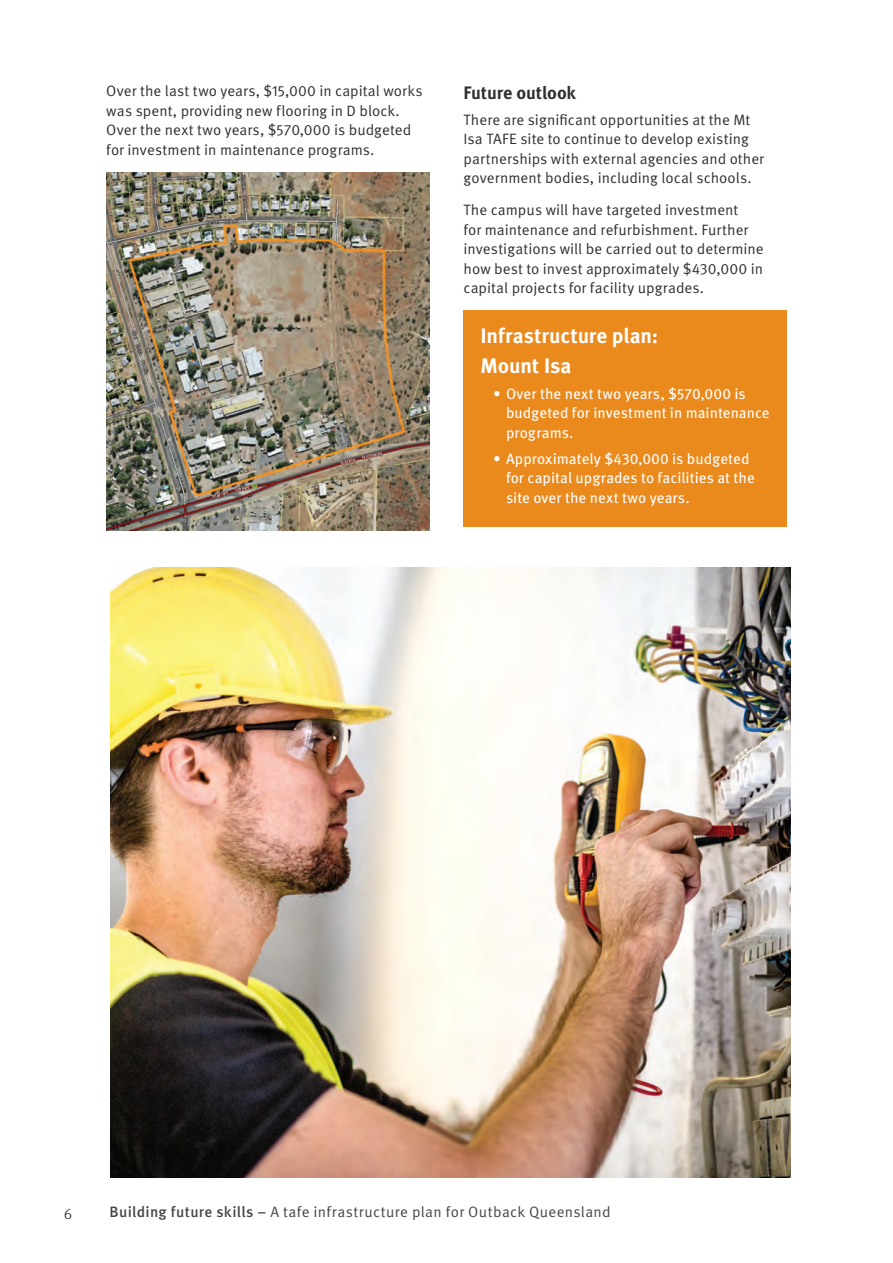
<style>
.page{position:relative;width:893px;height:1263px;background:#fff}
.page>*{position:absolute;margin:0;border:0;box-sizing:border-box;transform-origin:0 0}
.t1{font:700 21px/29.4px "Meta Pro";letter-spacing:-.005em;color:#fff}
.t2{font:700 18px "Meta Pro";letter-spacing:-.005em;color:#312f30}
.t3{font:15px/19.5px "Meta Pro Norm";color:#312f30}
.t4{font:15px/19.5px "Meta Pro";color:#fff}
.t5{font:15px "Meta Pro Norm";letter-spacing:.025em;color:#474443}
.t6{font:15px "Meta Pro Norm";color:#504d4c}
.s1{font-family:"Meta Pro";font-weight:500}
</style>
<div class="page">
<img style="left:111px;top:568px;width:680px;height:610px">
<img style="left:106px;top:172px;width:323px;height:359px">
<div style="left:463px;top:311px;width:324px;height:216px;background:#ea891c"></div>
<p class="t3" style="left:106px;top:80px;width:318px">Over the last two years, $15,000 in capital works was spent, providing new flooring in D block.<br>Over the next two years, $570,000 is budgeted for investment in maintenance programs.</p>
<p class="t2" style="left:463px;top:81px;width:114px">Future outlook</p>
<p class="t3" style="left:463px;top:109px;width:302px">There are significant opportunities at the Mt Isa TAFE site to continue to develop existing partnerships with external agencies and other government bodies, including local schools.</p>
<p class="t3" style="left:463px;top:199px;width:302px">The campus will have targeted investment<br>for maintenance and refurbishment. Further investigations will be carried out to determine how best to invest approximately $430,000 in capital projects for facility upgrades.</p>
<h1 class="t1" style="left:480px;top:322px;width:179px">Infrastructure plan:<br>Mount Isa</h1>
<p class="t4" style="left:506px;top:384px;width:265px;text-indent:-13px">• Over the next two years, $570,000 is budgeted for investment in maintenance programs.</p>
<p class="t4" style="left:506px;top:449px;width:250px;text-indent:-13px">• Approximately $430,000 is budgeted for capital upgrades to facilities at the site over the next two years.</p>
<p class="t6" style="left:64px;top:1202px;width:10px">6</p>
<p class="t5" style="left:109px;top:1200px;width:503px"><span class="s1">Building future skills –</span> A tafe infrastructure plan for Outback Queensland</p>
</div>
